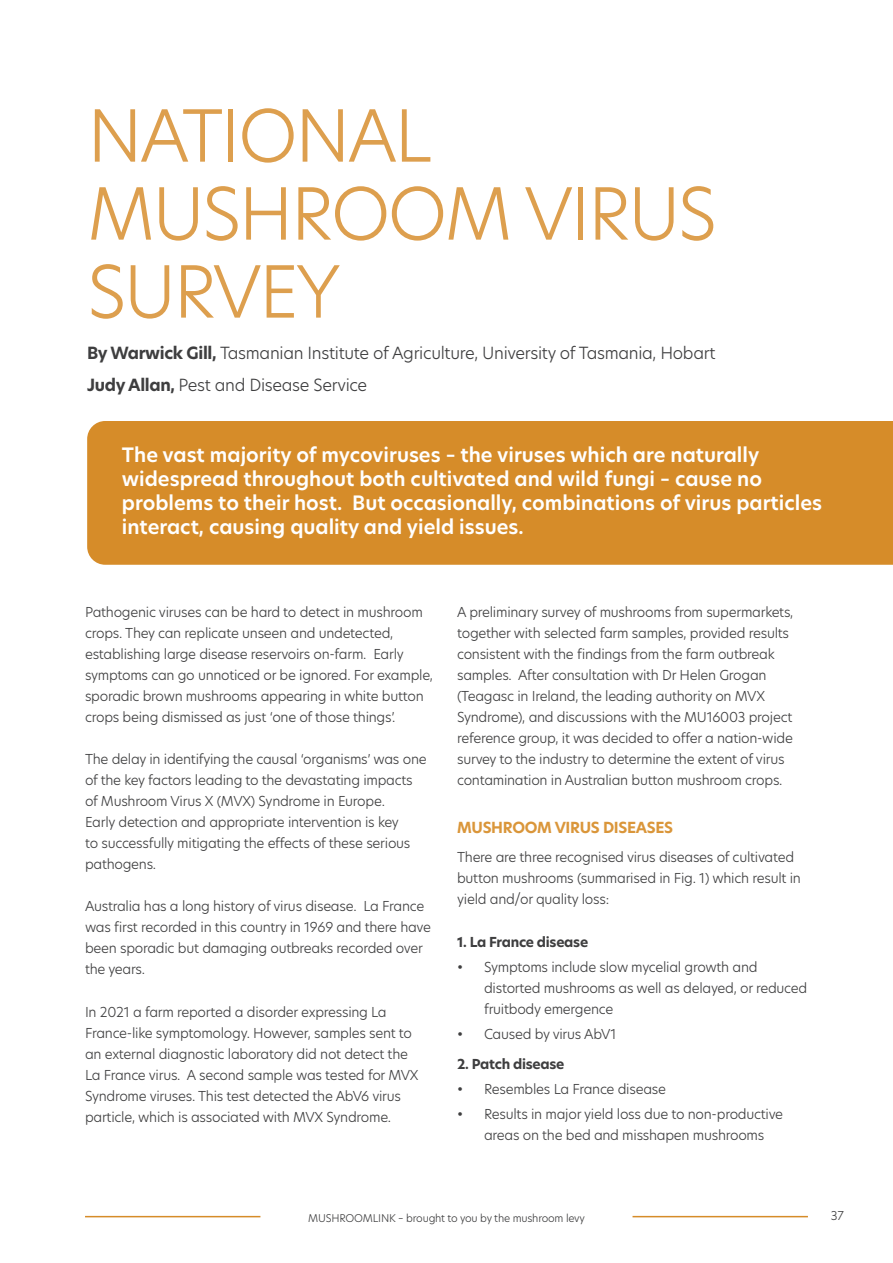
<style>
.page{position:relative;width:893px;height:1263px;background:#fff}
.page>*{position:absolute;margin:0;border:0;box-sizing:border-box;transform-origin:0 0}
.Head_0{font:300 70.5px/78px "New Hero";letter-spacing:-.04em;color:#dd9f4e}
.Preamble_white{font:600 19.5px/24px "New Hero";color:#fff}
.Byline{font:300 16.5px "New Hero";letter-spacing:-.02em;color:#3e3e3f}
.Body_head{font:700 15px "New Hero";letter-spacing:-.02em;color:#da963a}
.Body_copy{font:300 13.5px/21px "New Hero";letter-spacing:-.02em;color:#3e3e3f}
.Body_copy-2{font:700 13.5px "New Hero";letter-spacing:-.02em;color:#3e3e3f}
.t1{font:300 12px "New Hero";color:#3e3e3f}
.t2{font:300 10.5px "New Hero";letter-spacing:-.02em;color:#3e3e3f}
.s1{font-weight:700}
</style>
<div class="page">
<div style="left:87px;top:421px;width:806px;height:144px;background:#d68c29"></div>
<hr style="left:85px;top:1216px;width:175px;height:1px;background:#d68c29">
<hr style="left:632px;top:1216px;width:176px;height:1px;background:#d68c29">
<p class="Head_0" style="left:87px;top:95px;width:631px">NATIONAL<br>MUSHROOM VIRUS<br>SURVEY</p>
<p class="Byline" style="left:87px;top:341px;width:630px"><span class="s1">By Warwick Gill,</span> Tasmanian Institute of Agriculture, University of Tasmania, Hobart</p>
<p class="Byline" style="left:87px;top:374px;width:282px"><span class="s1">Judy Allan,</span> Pest and Disease Service</p>
<p class="Preamble_white" style="left:122px;top:442px;width:702px">The vast majority of mycoviruses – the viruses which are naturally widespread throughout both cultivated and wild fungi – cause no problems to their host. But occasionally, combinations of virus particles interact, causing quality and yield issues.</p>
<p class="Body_copy" style="left:85px;top:601px;width:350px">Pathogenic viruses can be hard to detect in mushroom crops. They can replicate unseen and undetected, establishing large disease reservoirs on-farm. Early symptoms can go unnoticed or be ignored. For example, sporadic brown mushrooms appearing in white button crops being dismissed as just ‘one of those things’.</p>
<p class="Body_copy" style="left:85px;top:748px;width:343px">The delay in identifying the causal ‘organisms’ was one of the key factors leading to the devastating impacts of Mushroom Virus X (MVX) Syndrome in Europe.<br>Early detection and appropriate intervention is key<br>to successfully mitigating the effects of these serious pathogens.</p>
<p class="Body_copy" style="left:85px;top:895px;width:348px">Australia has a long history of virus disease. La France was first recorded in this country in 1969 and there have been sporadic but damaging outbreaks recorded over the years.</p>
<p class="Body_copy" style="left:85px;top:1001px;width:335px">In 2021 a farm reported a disorder expressing La France-like symptomology. However, samples sent to an external diagnostic laboratory did not detect the La France virus. A second sample was tested for MVX Syndrome viruses. This test detected the AbV6 virus particle, which is associated with MVX Syndrome.</p>
<p class="Body_copy" style="left:457px;top:601px;width:338px">A preliminary survey of mushrooms from supermarkets, together with selected farm samples, provided results consistent with the findings from the farm outbreak samples. After consultation with Dr Helen Grogan (Teagasc in Ireland, the leading authority on MVX Syndrome), and discussions with the MU16003 project reference group, it was decided to offer a nation-wide survey to the industry to determine the extent of virus contamination in Australian button mushroom crops.</p>
<p class="Body_head" style="left:457px;top:817px;width:218px">MUSHROOM VIRUS DISEASES</p>
<p class="Body_copy" style="left:457px;top:846px;width:345px">There are three recognised virus diseases of cultivated button mushrooms (summarised in Fig. 1) which result in yield and/or quality loss:</p>
<p class="Body_copy-2" style="left:457px;top:932px;width:133px">1. La France disease</p>
<p class="Body_copy" style="left:484px;top:956px;width:325px;text-indent:-27px">• Symptoms include slow mycelial growth and distorted mushrooms as well as delayed, or reduced fruitbody emergence</p>
<p class="Body_copy" style="left:457px;top:1023px;width:161px">• Caused by virus AbV1</p>
<p class="Body_copy-2" style="left:457px;top:1054px;width:109px">2. Patch disease</p>
<p class="Body_copy" style="left:457px;top:1078px;width:210px">• Resembles La France disease</p>
<p class="Body_copy" style="left:484px;top:1103px;width:301px;text-indent:-27px">• Results in major yield loss due to non-productive areas on the bed and misshapen mushrooms</p>
<p class="t2" style="left:308px;top:1210px;width:278px">MUSHROOMLINK – brought to you by the mushroom levy</p>
<p class="t1" style="left:831px;top:1208px;width:15px">37</p>
</div>
